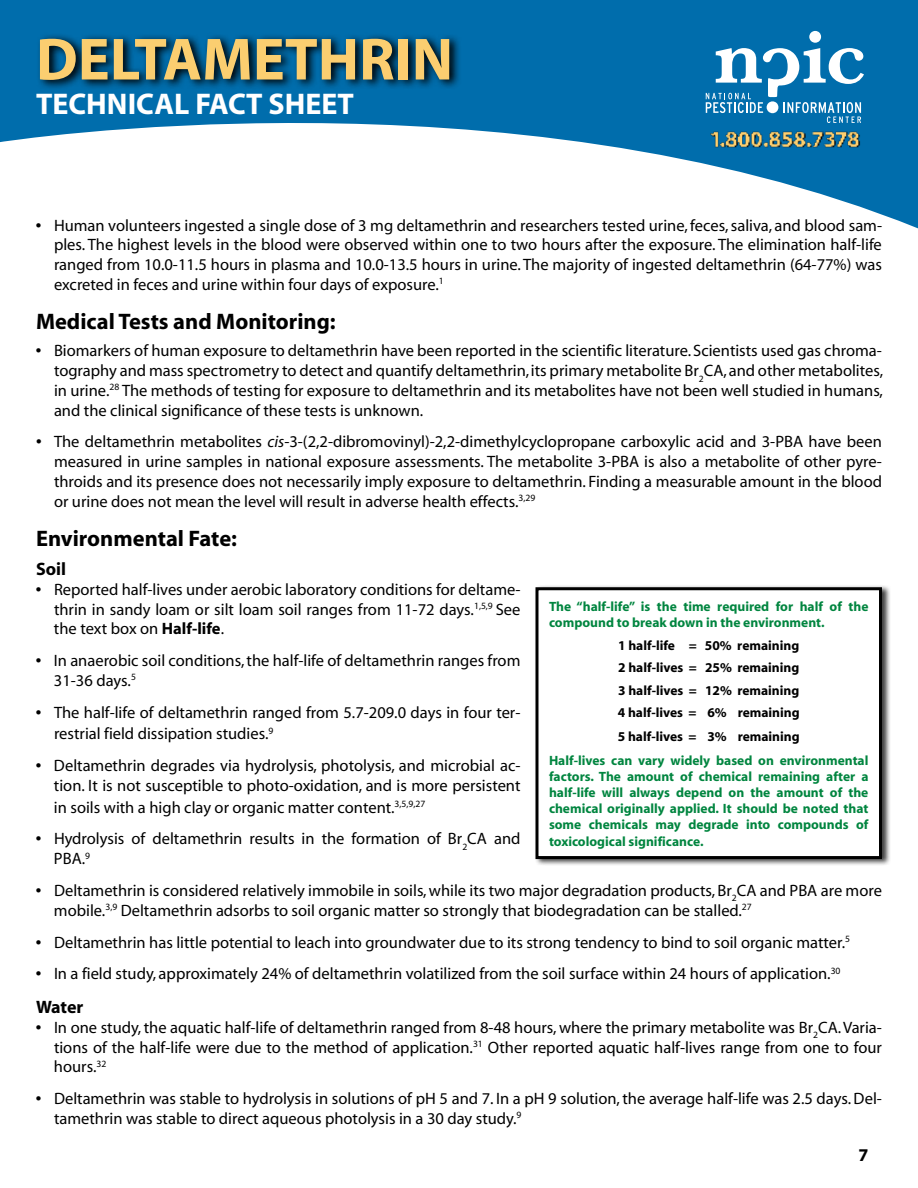
<style>
.page{position:relative;width:918px;height:1188px;background:#fff}
.page>*{position:absolute;margin:0;border:0;box-sizing:border-box;transform-origin:0 0}
.t1{font:700 60px "Myriad";color:#fbce70}
.t2{font:700 30px "Myriad";color:#fff}
.t3{font:700 22.5px "Myriad";color:#000}
.t4{font:700 18px "Myriad";color:#000}
.t5{font:16.5px/19.8px "Myriad";color:#000;text-align:justify}
.t6{font:700 13.5px/16.2px "Myriad";color:#00853f}
.t7{font:700 13.5px/22.8px "Myriad";color:#000;text-align:justify}
.s1{font-weight:700}
.s2{font-style:italic}
</style>
<div class="page">
<svg style="left:0;top:0;width:918px;height:228px;fill:#006dac"></svg>
<svg style="left:706px;top:31px;width:158px;height:57px"></svg>
<svg style="left:36px;top:32px;width:426px;height:58px;background:#00446c"></svg>
<img style="left:680px;top:88px;width:216px;height:108px">
<div style="left:534px;top:584px;width:357px;height:282px;background:#000;opacity:.75"></div>
<div style="left:537px;top:589px;width:343px;height:269px;background:#fff"></div>
<div style="left:536px;top:587px;width:346px;height:272px;border:3px solid #000"></div>
<h1 class="t1" style="left:36px;top:28px;width:419px">DELTAMETHRIN</h1>
<h2 class="t2" style="left:36px;top:88px;width:319px">TECHNICAL FACT SHEET</h2>
<p class="t5" style="left:54px;top:216px;width:830px;text-indent:-18px"><span class="s1">•</span> Human volunteers ingested a single dose of 3 mg deltamethrin and researchers tested urine, feces, saliva, and blood sam&shy;ples. The highest levels in the blood were observed within one to two hours after the exposure. The elimination half-life ranged from 10.0-11.5 hours in plasma and 10.0-13.5 hours in urine. The majority of ingested deltamethrin (64-77%) was excreted in feces and urine within four days of exposure.<sup>1</sup></p>
<h3 class="t3" style="left:36px;top:310px;width:301px">Medical Tests and Monitoring:</h3>
<p class="t5" style="left:54px;top:342px;width:831px;text-indent:-18px"><span class="s1">•</span> Biomarkers of human exposure to deltamethrin have been reported in the scientific literature. Scientists used gas chroma&shy;tography and mass spectrometry to detect and quantify deltamethrin, its primary metabolite Br<sub>2</sub>CA, and other metabolites, in urine.<sup>28</sup> The methods of testing for exposure to deltamethrin and its metabolites have not been well studied in humans, and the clinical significance of these tests is unknown.</p>
<p class="t5" style="left:54px;top:433px;width:830px;text-indent:-18px"><span class="s1">•</span> The deltamethrin metabolites <span class="s2">cis</span>-3-(2,2-dibromovinyl)-2,2-dimethylcyclopropane carboxylic acid and 3-PBA have been measured in urine samples in national exposure assessments. The metabolite 3-PBA is also a metabolite of other pyre&shy;throids and its presence does not necessarily imply exposure to deltamethrin. Finding a measurable amount in the blood or urine does not mean the level will result in adverse health effects.<sup>3,29</sup></p>
<h3 class="t3" style="left:36px;top:527px;width:203px">Environmental Fate:</h3>
<p class="t4" style="left:36px;top:560px;width:32px">Soil</p>
<p class="t5" style="left:54px;top:580px;width:468px;text-indent:-18px"><span class="s1">•</span> Reported half-lives under aerobic laboratory conditions for deltame&shy;thrin in sandy loam or silt loam soil ranges from 11-72 days.<sup>1,5,9</sup> See the text box on <span class="s1">Half-life</span>.</p>
<p class="t5" style="left:54px;top:651px;width:468px;text-indent:-18px"><span class="s1">•</span> In anaerobic soil conditions, the half-life of deltamethrin ranges from<br>31-36 days.<sup>5</sup></p>
<p class="t5" style="left:54px;top:702px;width:468px;line-height:21.6px;text-indent:-18px"><span class="s1">•</span> The half-life of deltamethrin ranged from 5.7-209.0 days in four ter&shy;restrial field dissipation studies.<sup>9</sup></p>
<p class="t5" style="left:36px;top:756px;width:486px;text-align:right"><span class="s1">•</span> Deltamethrin degrades via hydrolysis, photolysis, and microbial ac&shy;tion. It is not susceptible to photo-oxidation, and is more persistent</p>
<p class="t5" style="left:54px;top:798px;width:373px">in soils with a high clay or organic matter content.<sup>3,5,9,27</sup></p>
<p class="t5" style="left:54px;top:830px;width:468px;text-indent:-18px"><span class="s1">•</span> Hydrolysis of deltamethrin results in the formation of Br<sub>2</sub>CA and<br>PBA.<sup>9</sup></p>
<p class="t5" style="left:54px;top:881px;width:830px;text-indent:-18px"><span class="s1">•</span> Deltamethrin is considered relatively immobile in soils, while its two major degradation products, Br<sub>2</sub>CA and PBA are more mobile.<sup>3,9</sup> Deltamethrin adsorbs to soil organic matter so strongly that biodegradation can be stalled.<sup>27</sup></p>
<p class="t5" style="left:36px;top:933px;width:816px"><span class="s1">•</span> Deltamethrin has little potential to leach into groundwater due to its strong tendency to bind to soil organic matter.<sup>5</sup></p>
<p class="t5" style="left:36px;top:965px;width:806px"><span class="s1">•</span> In a field study, approximately 24% of deltamethrin volatilized from the soil surface within 24 hours of application.<sup>30</sup></p>
<p class="t4" style="left:36px;top:998px;width:49px">Water</p>
<p class="t5" style="left:54px;top:1018px;width:830px;text-indent:-18px"><span class="s1">•</span> In one study, the aquatic half-life of deltamethrin ranged from 8-48 hours, where the primary metabolite was Br<sub>2</sub>CA. Varia&shy;tions of the half-life were due to the method of application.<sup>31</sup> Other reported aquatic half-lives range from one to four hours.<sup>32</sup></p>
<p class="t5" style="left:54px;top:1089px;width:829px;text-indent:-18px"><span class="s1">•</span> Deltamethrin was stable to hydrolysis in solutions of pH 5 and 7. In a pH 9 solution, the average half-life was 2.5 days. Del&shy;tamethrin was stable to direct aqueous photolysis in a 30 day study.<sup>9</sup></p>
<p class="t6" style="left:549px;top:599px;width:321px">The “half-life” is the time required for half of the compound to break down in the environment.</p>
<p class="t7" style="left:618px;top:634px;width:183px">1 half-life = 50% remaining 2 half-lives = 25% remaining 3 half-lives = 12% remaining 4 half-lives = 6% remaining 5 half-lives = 3% remaining</p>
<p class="t6" style="left:549px;top:752px;width:321px;text-align:justify">Half-lives can vary widely based on environmental factors. The amount of chemical remaining after a half-life will always depend on the amount of the chemical originally applied. It should be noted that some chemicals may degrade into compounds of toxicological significance.</p>
<p class="t4" style="left:859px;top:1145px;width:11px">7</p>
</div>
